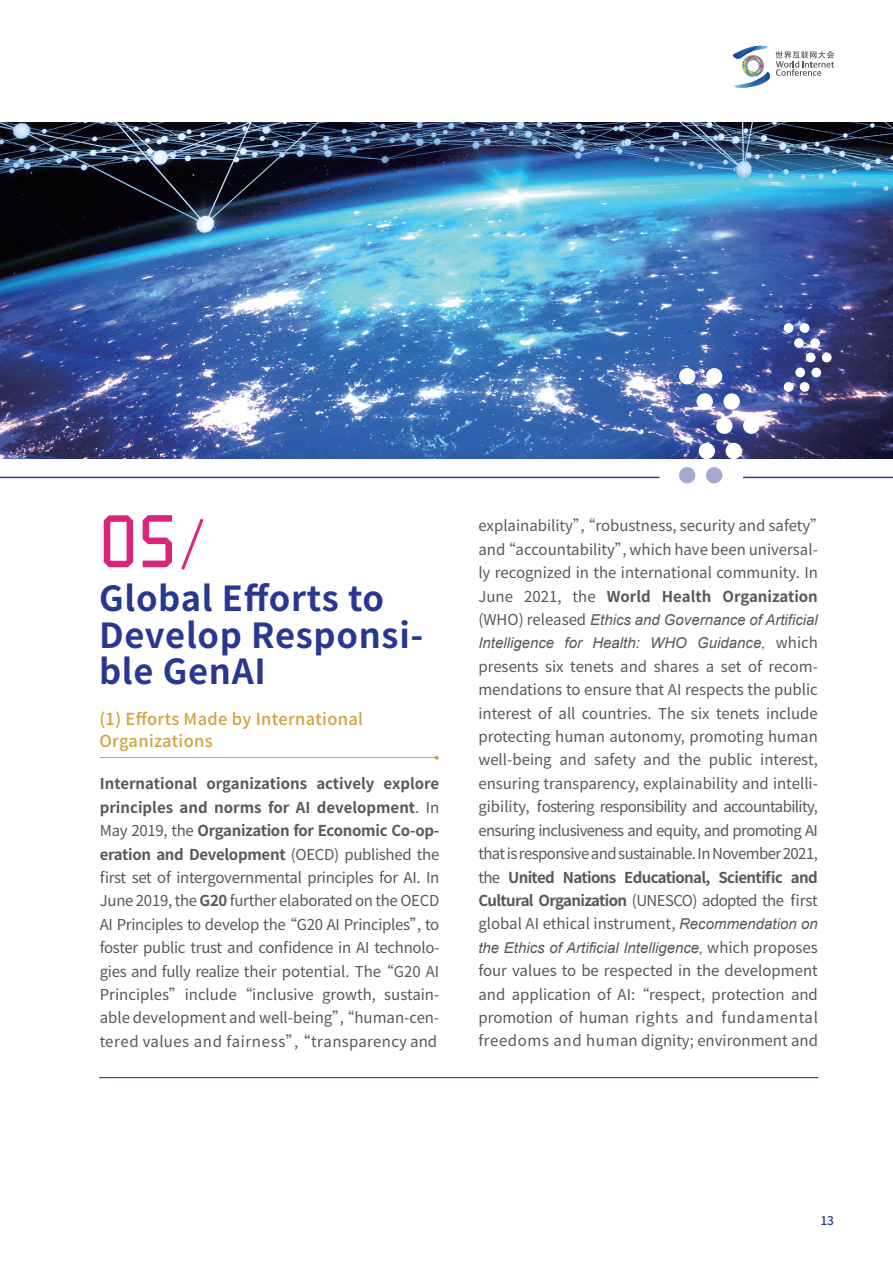
<style>
.page{position:relative;width:893px;height:1263px;background:#fff}
.page>*{position:absolute;margin:0;border:0;box-sizing:border-box;transform-origin:0 0}
.t1{font:72px "zcoolqingkehuangyouti";color:#d9257b}
.t2{font:700 34.5px/36.5px "Source Han Sans CN";letter-spacing:.02em;color:#283890}
.t3{font:500 16.5px/21.6px "Source Han Sans CN";letter-spacing:.02em;color:#d1a241}
.t4{font:15px/23.4px "Source Han Sans CN";color:#57585a;text-align:justify}
.t5{font:italic 15px/23.4px "Arial";color:#57585a}
.t6{font:500 12px "Source Han Sans CN";color:#283890}
.s1{font-weight:700}
.s2{font-family:"Source Han Sans CN";font-style:normal}
.s3{font-family:"Arial";font-style:italic}
</style>
<div class="page">
<img style="left:0;top:123px;width:893px;height:335px">
<hr style="left:0;top:477px;width:660px;height:1px;background:#283890">
<hr style="left:743px;top:477px;width:150px;height:1px;background:#283890">
<div style="left:679px;top:368px;width:16px;height:16px;background:#fff;border-radius:50%"></div>
<div style="left:706px;top:368px;width:16px;height:16px;background:#fff;border-radius:50%"></div>
<div style="left:696px;top:393px;width:17px;height:17px;background:#fff;border-radius:50%"></div>
<div style="left:723px;top:393px;width:17px;height:17px;background:#fff;border-radius:50%"></div>
<div style="left:716px;top:418px;width:16px;height:16px;background:#fff;border-radius:50%"></div>
<div style="left:743px;top:418px;width:16px;height:16px;background:#fff;border-radius:50%"></div>
<div style="left:726px;top:443px;width:16px;height:16px;background:#fff;border-radius:50%"></div>
<div style="left:699px;top:443px;width:16px;height:16px;background:#fff;border-radius:50%"></div>
<div style="left:706px;top:467px;width:16px;height:16px;background:#a3a9cf;border-radius:50%"></div>
<div style="left:679px;top:467px;width:16px;height:16px;background:#a3a9cf;border-radius:50%"></div>
<div style="left:784px;top:323px;width:9px;height:10px;background:#fff;border-radius:50%"></div>
<div style="left:800px;top:323px;width:9px;height:10px;background:#fff;border-radius:50%"></div>
<div style="left:794px;top:338px;width:10px;height:10px;background:#fff;border-radius:50%"></div>
<div style="left:810px;top:338px;width:10px;height:10px;background:#fff;border-radius:50%"></div>
<div style="left:806px;top:353px;width:9px;height:9px;background:#fff;border-radius:50%"></div>
<div style="left:822px;top:353px;width:10px;height:9px;background:#fff;border-radius:50%"></div>
<div style="left:811px;top:368px;width:10px;height:9px;background:#fff;border-radius:50%"></div>
<div style="left:795px;top:368px;width:10px;height:9px;background:#fff;border-radius:50%"></div>
<div style="left:800px;top:382px;width:9px;height:10px;background:#fff;border-radius:50%"></div>
<div style="left:784px;top:382px;width:9px;height:10px;background:#fff;border-radius:50%"></div>
<hr style="left:99px;top:1077px;width:719px;height:1px;background:#283890">
<hr style="left:100px;top:757px;width:337px;height:1px;background:#d1a241">
<svg style="left:434px;top:756px;width:5px;height:4px"></svg>
<svg style="left:181px;top:518px;width:23px;height:52px"></svg>
<svg style="left:733px;top:46px;width:35px;height:42px"></svg>
<svg style="left:776px;top:51px;width:58px;height:25px"></svg>
<h1 class="t1" style="left:99px;top:503px;width:79px">05</h1>
<p class="t4" style="left:478px;top:515px;width:348px;text-align:left">explainability”, “robustness, security and safety” and “accountability”, which have been universal&shy;ly recognized in the international community. In June 2021, the <span class="s1">World Health Organization</span></p>
<p class="t5" style="left:478px;top:608px;width:341px"><span class="s2">(WHO) released</span> Ethics and Governance of Artificial<br>Intelligence for Health: WHO Guidance, <span class="s2">which</span></p>
<p class="t4" style="left:478px;top:655px;width:341px">presents six tenets and shares a set of recom&shy;mendations to ensure that AI respects the public interest of all countries. The six tenets include protecting human autonomy, promoting human well-being and safety and the public interest, ensuring transparency, explainability and intelli&shy;gibility, fostering responsibility and accountability, ensuring inclusiveness and equity, and promoting AI that is responsive and sustainable. In November 2021, the <span class="s1">United Nations Educational, Scientific and Cultural Organization</span> (UNESCO) adopted the first global AI ethical instrument, <span class="s3">Recommendation on</span></p>
<p class="t5" style="left:478px;top:936px;width:341px">the Ethics of Artificial Intelligence, <span class="s2">which proposes</span></p>
<p class="t4" style="left:478px;top:959px;width:341px">four values to be respected in the development and application of AI: “respect, protection and promotion of human rights and fundamental freedoms and human dignity; environment and</p>
<h2 class="t2" style="left:99px;top:581px;width:326px">Global Efforts to<br>Develop Responsi&shy;ble GenAI</h2>
<p class="t3" style="left:99px;top:709px;width:265px">(1) Efforts Made by International<br>Organizations</p>
<p class="t4" style="left:100px;top:772px;width:341px"><span class="s1">International organizations actively explore principles and norms for AI development</span>. In May 2019, the <span class="s1">Organization for Economic Co-op&shy;eration and Development</span> (OECD) published the first set of intergovernmental principles for AI. In June 2019, the <span class="s1">G20</span> further elaborated on the OECD AI Principles to develop the “G20 AI Principles”, to foster public trust and confidence in AI technolo&shy;gies and fully realize their potential. The “G20 AI Principles”include “inclusive growth, sustain&shy;able development and well-being”, “human-cen&shy;tered values and fairness”, “transparency and</p>
<p class="t6" style="left:820px;top:1214px;width:15px">13</p>
</div>
